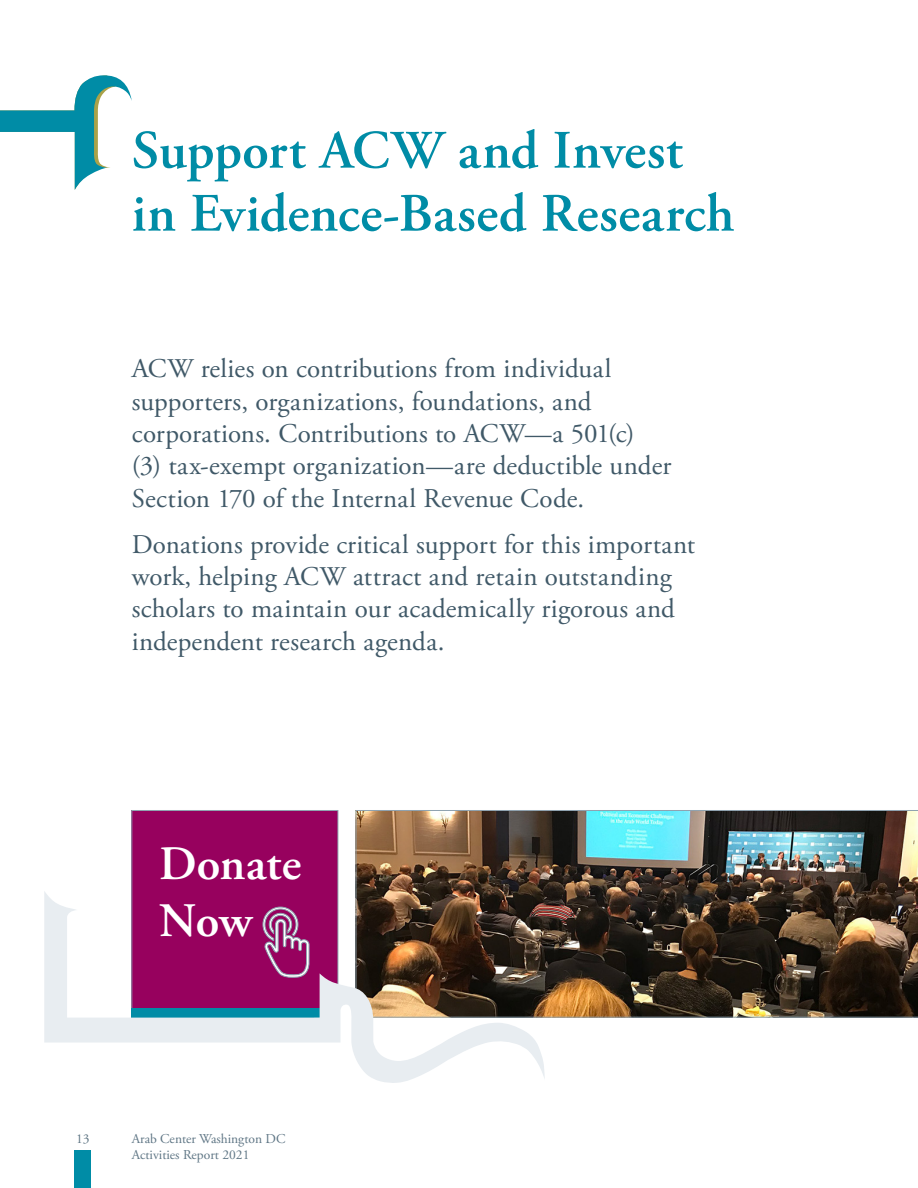
<style>
.page{position:relative;width:918px;height:1188px;background:#fff}
.page>*{position:absolute;margin:0;border:0;box-sizing:border-box;transform-origin:0 0}
.Headers_-_Teal{font:600 54px/63px "Adobe Garamond Pro";letter-spacing:.005em;color:#008ca6}
.t1{font:600 48px/57px "Adobe Garamond Pro";color:#fff}
.Body_Text___18_pt{font:27px/32.4px "Adobe Garamond Pro";letter-spacing:.005em;color:#405968}
.t2{font:13.5px/16.5px "Adobe Garamond Pro";color:#5f7685}
</style>
<div class="page">
<svg style="left:0;top:75px;width:132px;height:115px"></svg>
<div style="left:75px;top:1151px;width:16px;height:37px;background:#008ca6"></div>
<div style="left:132px;top:810px;width:206px;height:207px;background:#97015e"></div>
<img style="left:356px;top:810px;width:562px;height:208px">
<svg style="left:44px;top:891px;width:501px;height:192px"></svg>
<p class="Headers_-_Teal" style="left:132px;top:120px;width:604px">Support ACW and Invest in Evidence-Based Research</p>
<p class="Body_Text___18_pt" style="left:132px;top:353px;width:541px">ACW relies on contributions from individual supporters, organizations, foundations, and corporations. Contributions to ACW—a 501 (c(<br>3( ) tax-exempt organization—are deductible under Section 170 of the Internal Revenue Code.</p>
<p class="Body_Text___18_pt" style="left:132px;top:529px;width:565px">Donations provide critical support for this important work, helping ACW attract and retain outstanding scholars to maintain our academically rigorous and independent research agenda.</p>
<p class="t1" style="left:159px;top:836px;width:144px">Donate<br>Now</p>
<p class="t2" style="left:76px;top:1131px;width:15px">13</p>
<p class="t2" style="left:132px;top:1131px;width:155px">Arab Center Washington DC<br>Activities Report 2021</p>
</div>
